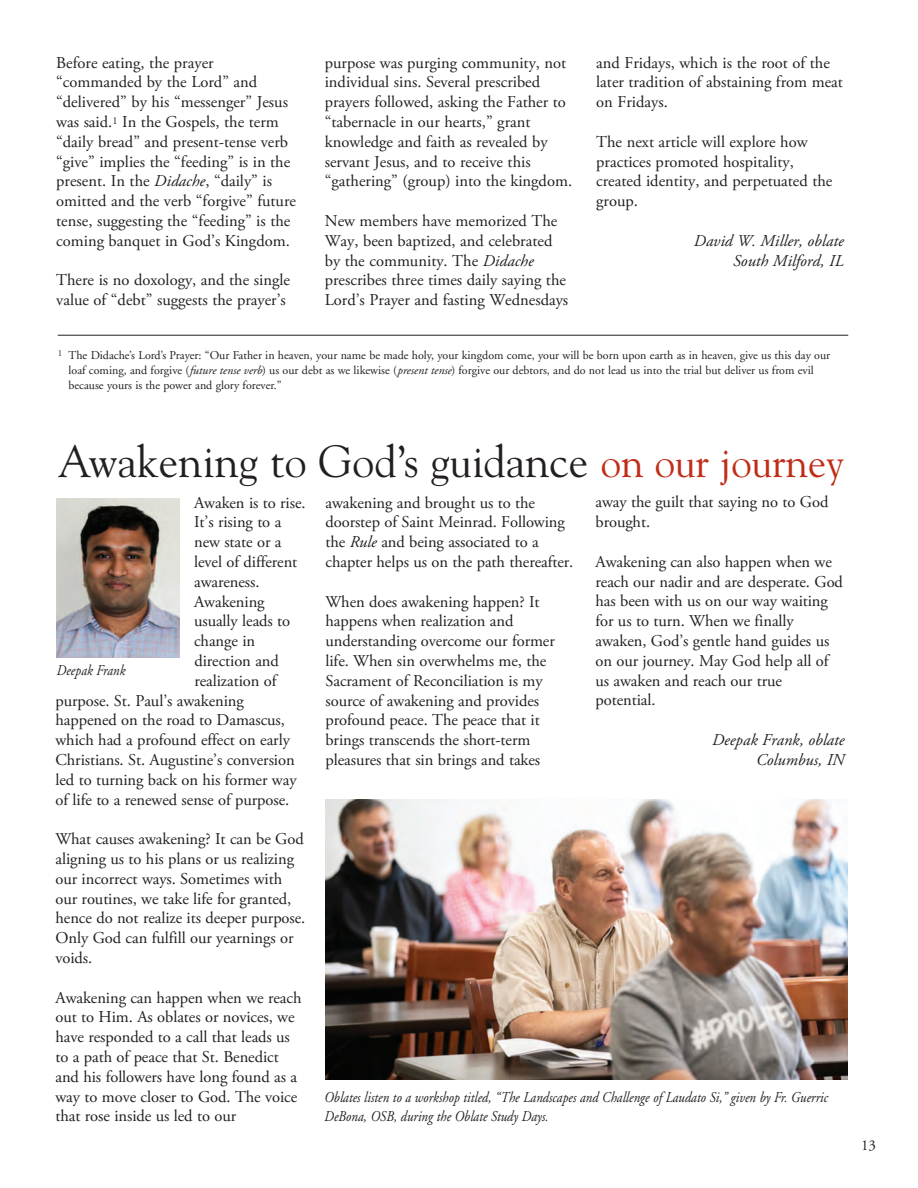
<style>
.page{position:relative;width:918px;height:1188px;background:#fff}
.page>*{position:absolute;margin:0;border:0;box-sizing:border-box;transform-origin:0 0}
.t1{font:45px "Goudy";color:#231f20}
.t2{font:16.5px/19.8px "Adobe Garamond Pro";letter-spacing:-.005em;color:#231f20}
.t3{font:italic 16.5px/19.8px "Adobe Garamond Pro";color:#231f20;text-align:right}
.t4{font:italic 15px/19.5px "Adobe Garamond";color:#231f20;scale:.87 1}
.t5{font:15px "Adobe Garamond";color:#231f20}
.t6{font:12px/15px "Adobe Garamond";color:#231f20}
.s1{font-style:italic}
.s2{font-size:42px;color:#c02d19}
</style>
<div class="page">
<hr style="left:58px;top:335px;width:790px;height:1px;background:#231f20">
<img style="left:56px;top:499px;width:123px;height:159px">
<img style="left:325px;top:799px;width:522px;height:281px">
<p class="t2" style="left:56px;top:53px;width:241px">Before eating, the prayer “commanded by the Lord” and “delivered” by his “messenger” Jesus was said.<sup>1</sup> In the Gospels, the term “daily bread” and present-tense verb “give” implies the “feeding” is in the present. In the <span class="s1">Didache</span>, “daily” is omitted and the verb “forgive” future tense, suggesting the “feeding” is the coming banquet in God’s Kingdom.</p>
<p class="t2" style="left:56px;top:271px;width:235px">There is no doxology, and the single value of “debt” suggests the prayer’s</p>
<p class="t2" style="left:325px;top:53px;width:249px">purpose was purging community, not individual sins. Several prescribed prayers followed, asking the Father to “tabernacle in our hearts,” grant knowledge and faith as revealed by servant Jesus, and to receive this “gathering” (group) into the kingdom.</p>
<p class="t2" style="left:325px;top:211px;width:245px">New members have memorized The Way, been baptized, and celebrated by the community. The <span class="s1">Didache </span>prescribes three times daily saying the Lord’s Prayer and fasting Wednesdays</p>
<p class="t2" style="left:596px;top:53px;width:248px">and Fridays, which is the root of the later tradition of abstaining from meat on Fridays.</p>
<p class="t2" style="left:596px;top:132px;width:238px">The next article will explore how practices promoted hospitality, created identity, and perpetuated the group.</p>
<p class="t3" style="left:694px;top:231px;width:151px">David W. Miller, oblate<br>South Milford, IL</p>
<p class="t6" style="left:69px;top:348px;width:763px;text-indent:-11px"><sup>1</sup> The Didache’s Lord’s Prayer: “Our Father in heaven, your name be made holy, your kingdom come, your will be born upon earth as in heaven, give us this day our loaf coming, and forgive (<span class="s1">future tense verb</span>) us our debt as we likewise (<span class="s1">present tense</span>) forgive our debtors, and do not lead us into the trial but deliver us from evil because yours is the power and glory forever.”</p>
<h1 class="t1" style="left:58px;top:433px;width:788px">Awakening to God’s guidance <span class="s2">on our journey</span></h1>
<p class="t2" style="left:194px;top:493px;width:113px">Awaken is to rise.</p>
<p class="t2" style="left:194px;top:513px;width:89px">It’s rising to a</p>
<p class="t2" style="left:194px;top:533px;width:89px">new state or a</p>
<p class="t2" style="left:194px;top:552px;width:105px">level of different</p>
<p class="t2" style="left:194px;top:572px;width:67px">awareness.</p>
<p class="t2" style="left:194px;top:592px;width:72px">Awakening</p>
<p class="t2" style="left:194px;top:612px;width:98px">usually leads to</p>
<p class="t2" style="left:194px;top:632px;width:63px">change in</p>
<p class="t2" style="left:194px;top:651px;width:86px">direction and</p>
<p class="t2" style="left:194px;top:671px;width:84px">realization of</p>
<p class="t2" style="left:55px;top:691px;width:190px">purpose. St. Paul’s awakening</p>
<p class="t2" style="left:55px;top:711px;width:231px">happened on the road to Damascus,</p>
<p class="t2" style="left:55px;top:731px;width:236px">which had a profound effect on early</p>
<p class="t2" style="left:55px;top:750px;width:241px">Christians. St. Augustine’s conversion</p>
<p class="t2" style="left:55px;top:770px;width:243px">led to turning back on his former way</p>
<p class="t2" style="left:55px;top:790px;width:235px">of life to a renewed sense of purpose.</p>
<p class="t2" style="left:55px;top:830px;width:251px">What causes awakening? It can be God aligning us to his plans or us realizing our incorrect ways. Sometimes with our routines, we take life for granted, hence do not realize its deeper purpose.<br>Only God can fulfill our yearnings or voids.</p>
<p class="t2" style="left:55px;top:988px;width:248px">Awakening can happen when we reach out to Him. As oblates or novices, we have responded to a call that leads us to a path of peace that St. Benedict and his followers have long found as a way to move closer to God. The voice that rose inside us led to our</p>
<p class="t4" style="left:56px;top:661px;width:80px">Deepak Frank</p>
<p class="t2" style="left:325px;top:493px;width:249px">awakening and brought us to the doorstep of Saint Meinrad. Following the <span class="s1">Rule</span> and being associated to a chapter helps us on the path thereafter.</p>
<p class="t2" style="left:325px;top:592px;width:231px">When does awakening happen? It happens when realization and understanding overcome our former life. When sin overwhelms me, the Sacrament of Reconciliation is my source of awakening and provides profound peace. The peace that it brings transcends the short-term pleasures that sin brings and takes</p>
<p class="t2" style="left:596px;top:493px;width:234px">away the guilt that saying no to God brought.</p>
<p class="t2" style="left:596px;top:552px;width:249px">Awakening can also happen when we reach our nadir and are desperate. God has been with us on our way waiting for us to turn. When we finally awaken, God’s gentle hand guides us on our journey. May God help all of us awaken and reach our true potential.</p>
<p class="t3" style="left:712px;top:730px;width:134px">Deepak Frank, oblate<br>Columbus, IN</p>
<p class="t4" style="left:324px;top:1088px;width:580px">Oblates listen to a workshop titled, “The Landscapes and Challenge of Laudato Si,” given by Fr. Guerric<br>DeBona, OSB, during the Oblate Study Days.</p>
<p class="t5" style="left:861px;top:1137px;width:16px">13</p>
</div>
